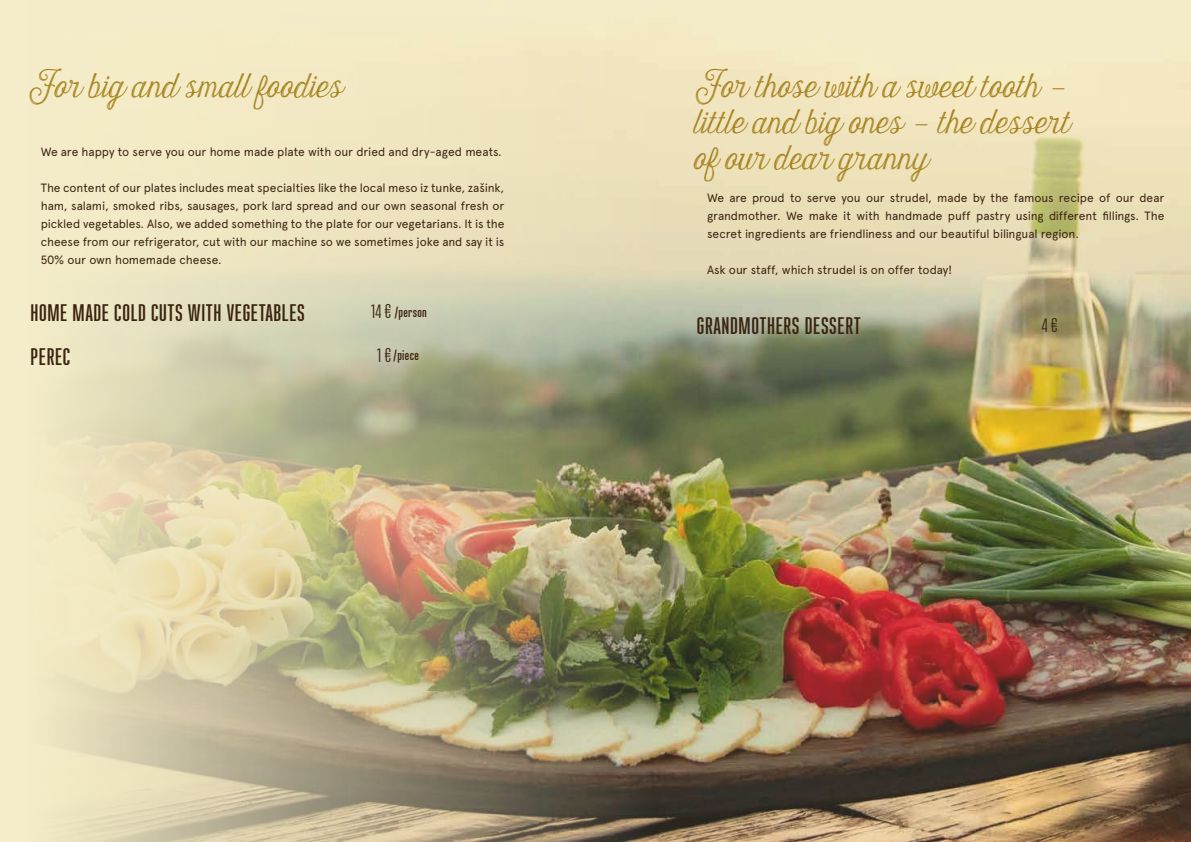
<style>
.page{position:relative;width:1191px;height:842px;background:#fff}
.page>*{position:absolute;margin:0;border:0;box-sizing:border-box;transform-origin:0 0}
.t1{font:30px/36px "Harman Script Inline";color:#a5821c;text-align:justify;scale:.9 1}
.t2{font:600 24px "Ristretto Pro";letter-spacing:.025em;color:#3b2411}
.t3{font:20px "Ristretto Pro";color:#3b2411}
.t4{font:600 14px "Ristretto Pro";letter-spacing:.025em;color:#3b2411}
.t5{font:12px/18px "Apercu Pro";letter-spacing:-.01em;color:#3b2411;text-align:justify}
.s1{font-weight:400;font-size:20px}
</style>
<div class="page">
<img style="left:0;top:0;width:1191px;height:842px">
<h1 class="t1" style="left:27px;top:69px;width:352px">For big and small foodies</h1>
<p class="t5" style="left:41px;top:142px;width:463px">We are happy to serve you our home made plate with our dried and dry-aged meats.</p>
<p class="t5" style="left:41px;top:178px;width:465px">The content of our plates includes meat specialties like the local meso iz tunke, zašink, ham, salami, smoked ribs, sausages, pork lard spread and our own seasonal fresh or pickled vegetables. Also, we added something to the plate for our vegetarians. It is the cheese from our refrigerator, cut with our machine so we sometimes joke and say it is 50% our own homemade cheese.</p>
<h2 class="t2" style="left:31px;top:298px;width:276px">HOME MADE COLD CUTS WITH VEGETABLES</h2>
<p class="t4" style="left:371px;top:304px;width:58px"><span class="s1">14 €</span> /person</p>
<h2 class="t2" style="left:31px;top:343px;width:41px">PEREC</h2>
<p class="t4" style="left:377px;top:347px;width:43px"><span class="s1">1 €</span>/piece</p>
<h1 class="t1" style="left:693px;top:68px;width:419px">For those with a sweet tooth – little and big ones – the dessert of our dear granny</h1>
<p class="t5" style="left:707px;top:188px;width:459px">We are proud to serve you our strudel, made by the famous recipe of our dear grandmother. We make it with handmade puff pastry using different fillings. The secret ingredients are friendliness and our beautiful bilingual region.</p>
<p class="t5" style="left:707px;top:260px;width:247px">Ask our staff, which strudel is on offer today!</p>
<h2 class="t2" style="left:697px;top:312px;width:165px">GRANDMOTHERS DESSERT</h2>
<h3 class="t3" style="left:1041px;top:314px;width:18px">4 €</h3>
</div>
